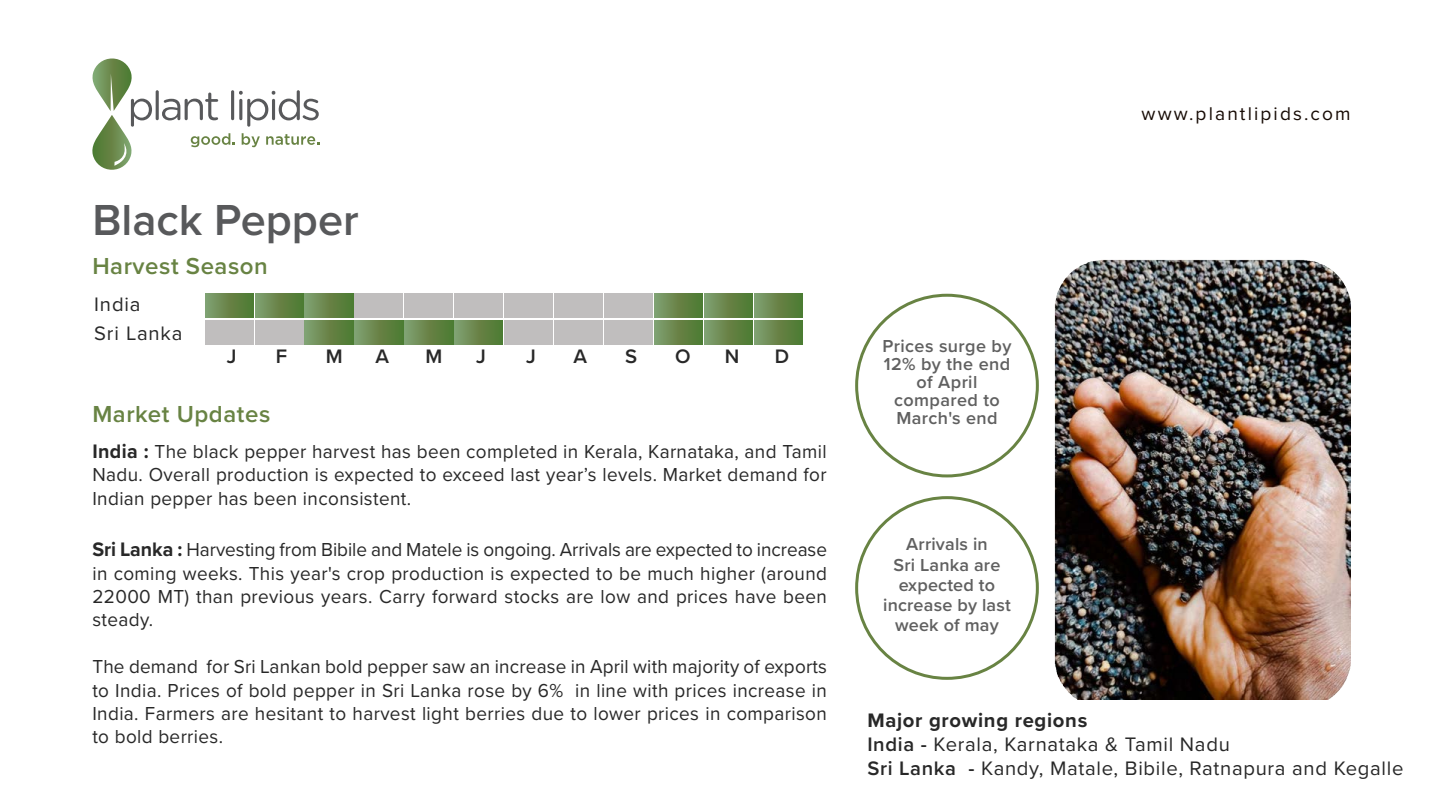
<style>
.page{position:relative;width:1440px;height:810px;background:#fff}
.page>*{position:absolute;margin:0;border:0;box-sizing:border-box;transform-origin:0 0}
.t1{font:600 45px "Proxima Nova";color:#58595b}
.t2{font:600 24px "Proxima Nova";letter-spacing:.025em;color:#688343}
.t3{font:20.25px/24.3px "Proxima Nova";letter-spacing:.035em;color:#282828}
.t4{font:600 20.25px "Proxima Nova";color:#282828}
.t5{font:19.5px/23.4px "Proxima Nova";letter-spacing:.02em;color:#282828;text-align:justify}
.t6{font:19.12px "Proxima Nova";letter-spacing:.11em;color:#160a04}
.t7{font:600 18px/18px "Proxima Nova";letter-spacing:.01em;color:#606060;text-align:center}
.s1{font-weight:700;font-size:20.25px}
.s2{font-weight:700}
.s3{font-weight:600}
</style>
<div class="page">
<img style="left:1055px;top:259px;width:295px;height:441px">
<div style="left:205px;top:320px;width:48px;height:25px;background:#c0bebe"></div>
<div style="left:255px;top:320px;width:48px;height:25px;background:#c0bebe"></div>
<div style="left:305px;top:320px;width:48px;height:25px;background:linear-gradient(to right,#819b6c,#4e752d)"></div>
<div style="left:355px;top:320px;width:48px;height:25px;background:linear-gradient(to right,#819b6c,#4e762d)"></div>
<div style="left:405px;top:320px;width:48px;height:25px;background:linear-gradient(to right,#819b6c,#4e762d)"></div>
<div style="left:455px;top:320px;width:48px;height:25px;background:linear-gradient(to right,#819b6c,#4e762d)"></div>
<div style="left:505px;top:320px;width:48px;height:25px;background:#c0bebe"></div>
<div style="left:554px;top:320px;width:49px;height:25px;background:#c0bebe"></div>
<div style="left:604px;top:320px;width:49px;height:25px;background:#c0bebe"></div>
<div style="left:654px;top:320px;width:49px;height:25px;background:linear-gradient(to right,#829c6d,#4d742b)"></div>
<div style="left:704px;top:320px;width:48px;height:25px;background:linear-gradient(to right,#819c6d,#4f752d)"></div>
<div style="left:754px;top:320px;width:48px;height:25px;background:linear-gradient(to right,#819c6d,#4f752d)"></div>
<div style="left:205px;top:293px;width:48px;height:25px;background:linear-gradient(to right,#819c6d,#4f752d)"></div>
<div style="left:255px;top:293px;width:48px;height:25px;background:linear-gradient(to right,#819c6d,#4f752d)"></div>
<div style="left:305px;top:293px;width:48px;height:25px;background:linear-gradient(to right,#819b6c,#4e752d)"></div>
<div style="left:355px;top:293px;width:48px;height:25px;background:#c0bebe"></div>
<div style="left:405px;top:293px;width:48px;height:25px;background:#c0bebe"></div>
<div style="left:455px;top:293px;width:48px;height:25px;background:#c0bebe"></div>
<div style="left:505px;top:293px;width:48px;height:25px;background:#c0bebe"></div>
<div style="left:554px;top:293px;width:49px;height:25px;background:#c0bebe"></div>
<div style="left:604px;top:293px;width:49px;height:25px;background:#c0bebe"></div>
<div style="left:654px;top:293px;width:49px;height:25px;background:linear-gradient(to right,#829c6d,#4d742b)"></div>
<div style="left:704px;top:293px;width:48px;height:25px;background:linear-gradient(to right,#819c6d,#4f752d)"></div>
<div style="left:754px;top:293px;width:48px;height:25px;background:linear-gradient(to right,#819c6d,#4f752d)"></div>
<hr style="left:156px;top:90px;width:3px;height:30px;background:#58595b;border-radius:2px">
<svg style="left:162px;top:93px;width:56px;height:27px"></svg>
<hr style="left:231px;top:90px;width:3px;height:30px;background:#58595b;border-radius:2px">
<svg style="left:239px;top:90px;width:80px;height:37px"></svg>
<svg style="left:92px;top:58px;width:60px;height:112px"></svg>
<svg style="left:191px;top:133px;width:44px;height:14px"></svg>
<svg style="left:242px;top:133px;width:18px;height:14px"></svg>
<svg style="left:266px;top:134px;width:53px;height:11px"></svg>
<h1 class="t1" style="left:92px;top:186px;width:268px">Black Pepper</h1>
<p class="t2" style="left:92px;top:248px;width:177px">Harvest Season</p>
<p class="t3" style="left:94px;top:289px;width:90px;line-height:29.2px">India<br>Sri Lanka</p>
<p class="t4" style="left:227px;top:342px;width:11px">J</p>
<p class="t4" style="left:276px;top:342px;width:13px">F</p>
<p class="t4" style="left:326px;top:342px;width:18px">M</p>
<p class="t4" style="left:375px;top:342px;width:15px">A</p>
<p class="t4" style="left:426px;top:342px;width:18px">M</p>
<p class="t4" style="left:476px;top:342px;width:11px">J</p>
<p class="t4" style="left:526px;top:342px;width:11px">J</p>
<p class="t4" style="left:574px;top:342px;width:15px">A</p>
<p class="t4" style="left:625px;top:342px;width:14px">S</p>
<p class="t4" style="left:675px;top:342px;width:17px">O</p>
<p class="t4" style="left:725px;top:342px;width:16px">N</p>
<p class="t4" style="left:775px;top:342px;width:16px">D</p>
<p class="t2" style="left:92px;top:396px;width:179px">Market Updates</p>
<p class="t5" style="left:92px;top:439px;width:736px"><span class="s1">India :</span> The black pepper harvest has been completed in Kerala, Karnataka, and Tamil Nadu. Overall production is expected to exceed last year’s levels. Market demand for Indian pepper has been inconsistent.</p>
<p class="t5" style="left:92px;top:537px;width:736px"><span class="s1">Sri Lanka :</span> Harvesting from Bibile and Matele is ongoing. Arrivals are expected to increase in coming weeks. This year's crop production is expected to be much higher (around 22000 MT) than previous years. Carry forward stocks are low and prices have been steady.</p>
<p class="t5" style="left:92px;top:654px;width:736px">The demand for Sri Lankan bold pepper saw an increase in April with majority of exports to India. Prices of bold pepper in Sri Lanka rose by 6% in line with prices increase in India. Farmers are hesitant to harvest light berries due to lower prices in comparison to bold berries.</p>
<p class="t7" style="left:883px;top:337px;width:130px">Prices surge by<br>12% by the end of April compared to<br>March's end</p>
<p class="t7" style="left:883px;top:534px;width:129px;line-height:20.2px">Arrivals in<br>Sri Lanka are expected to increase by last week of may</p>
<p class="t6" style="left:1142px;top:100px;width:211px">www.plantlipids.com</p>
<p class="t3" style="left:867px;top:707px;width:538px"><span class="s2">Major growing regions<br></span><span class="s3">India -</span> Kerala, Karnataka &amp; Tamil Nadu<br><span class="s3">Sri Lanka -</span> Kandy, Matale, Bibile, Ratnapura and Kegalle</p>
</div>
